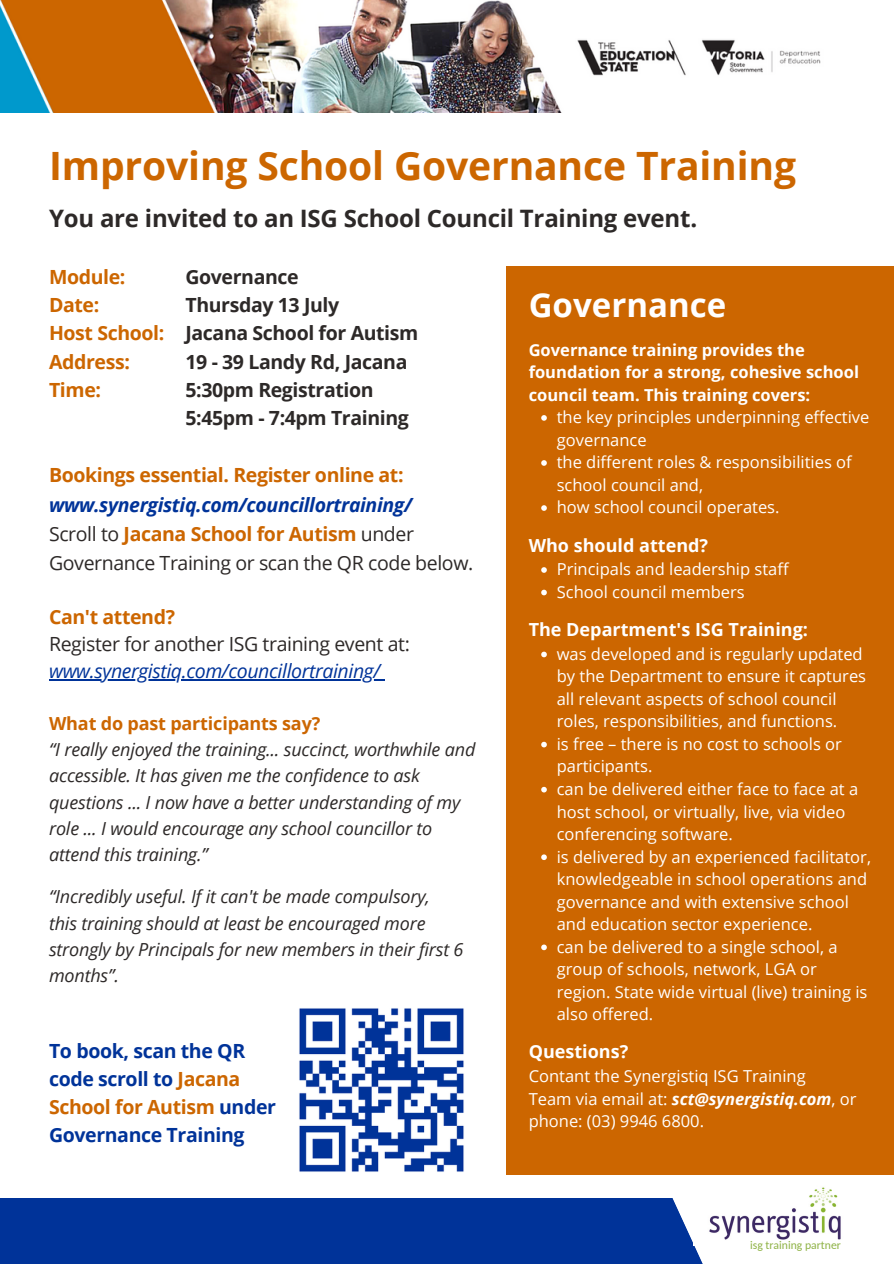
<style>
.page{position:relative;width:894px;height:1264px;background:#fff}
.page>*{position:absolute;margin:0;border:0;box-sizing:border-box;transform-origin:0 0}
.t1{font:700 39px "Open Sans";letter-spacing:-.005em;color:#c60}
.t2{font:700 33px "Open Sans";color:#fff}
.t3{font:700 24px "Open Sans";letter-spacing:-.01em;color:#2d2928}
.t4{font:700 19.5px "Open Sans";letter-spacing:-.02em;color:#2d2928}
.t5{font:700 19.5px "Open Sans";letter-spacing:-.02em;color:#c60}
.t6{font:italic 19.5px/27px "Open Sans";letter-spacing:-.02em;color:#039}
.t7{font:19.5px/29.2px "Open Sans";letter-spacing:-.02em;color:#2d2928}
.t8{font:700 19.5px/28.2px "Open Sans";letter-spacing:-.02em;color:#039}
.t9{font:italic 700 19.5px "Open Sans";letter-spacing:-.02em;color:#039}
.t10{font:italic 18px/26.2px "Open Sans";letter-spacing:-.01em;color:#2d2928}
.t11{font:700 18px "Open Sans";color:#fff}
.t12{font:700 18px "Open Sans";letter-spacing:-.01em;color:#cc6601}
.t13{font:16.5px/22.5px "Open Sans";color:#fff}
.t14{font:700 16.5px/22.5px "Open Sans";color:#fff}
.t15{font:11.7px "Carlito";color:#8eb245}
.s1{font-weight:700;color:#c60}
.s2{font-style:normal;color:#2d2928}
.s3{color:#c60}
.s4{font-weight:700;font-style:italic}
</style>
<div class="page">
<img style="left:0;top:0;width:821px;height:113px">
<img style="left:299px;top:1008px;width:165px;height:164px">
<div style="left:0;top:1190px;width:668px;height:73px;background:#039"></div>
<svg style="left:606px;top:1196px;width:97px;height:67px"></svg>
<div style="left:506px;top:267px;width:387px;height:908px;background:#c60"></div>
<div style="left:0;top:1175px;width:893px;height:21px;background:#fff"></div>
<img style="left:693px;top:1187px;width:148px;height:57px">
<svg style="left:541px;top:415px;width:5px;height:6px"></svg>
<svg style="left:541px;top:460px;width:5px;height:6px"></svg>
<svg style="left:541px;top:505px;width:5px;height:6px"></svg>
<svg style="left:541px;top:567px;width:5px;height:6px"></svg>
<svg style="left:541px;top:589px;width:5px;height:6px"></svg>
<svg style="left:541px;top:651px;width:5px;height:6px"></svg>
<svg style="left:541px;top:741px;width:5px;height:6px"></svg>
<svg style="left:541px;top:786px;width:5px;height:6px"></svg>
<svg style="left:541px;top:854px;width:5px;height:6px"></svg>
<svg style="left:541px;top:944px;width:5px;height:6px"></svg>
<hr style="left:49px;top:679px;width:330px;height:1px;background:#039">
<p class="t1" style="left:49px;top:138px;width:748px">Improving School Governance Training</p>
<p class="t3" style="left:49px;top:201px;width:649px">You are invited to an ISG School Council Training event.</p>
<p class="t5" style="left:49px;top:263px;width:78px">Module:</p>
<p class="t5" style="left:49px;top:291px;width:52px">Date:</p>
<p class="t5" style="left:49px;top:320px;width:117px">Host School:</p>
<p class="t5" style="left:49px;top:348px;width:82px">Address:</p>
<p class="t5" style="left:49px;top:376px;width:53px">Time:</p>
<p class="t4" style="left:185px;top:263px;width:115px">Governance</p>
<p class="t4" style="left:185px;top:291px;width:155px">Thursday 13 July</p>
<p class="t4" style="left:185px;top:320px;width:234px">Jacana School for Autism</p>
<p class="t4" style="left:185px;top:348px;width:223px">19 - 39 Landy Rd, Jacana</p>
<p class="t4" style="left:185px;top:376px;width:190px">5:30pm Registration</p>
<p class="t4" style="left:185px;top:404px;width:225px">5:45pm - 7:4pm Training</p>
<p class="t5" style="left:49px;top:461px;width:356px">Bookings essential. Register online at:</p>
<p class="t9" style="left:49px;top:491px;width:364px">www.synergistiq.com/councillortraining/</p>
<p class="t7" style="left:49px;top:519px;width:425px">Scroll to <span class="s1">Jacana School for Autism</span> under<br>Governance Training or scan the QR code below.</p>
<p class="t5" style="left:49px;top:603px;width:127px">Can't attend?</p>
<p class="t6" style="left:49px;top:630px;width:362px"><span class="s2">Register for another ISG training event at: </span>www.synergistiq.com/councillortraining/</p>
<p class="t12" style="left:49px;top:710px;width:273px">What do past participants say?</p>
<p class="t10" style="left:49px;top:736px;width:427px">“I really enjoyed the training... succinct, worthwhile and accessible. It has given me the confidence to ask questions ... I now have a better understanding of my role ... I would encourage any school councillor to attend this training.”</p>
<p class="t10" style="left:49px;top:883px;width:382px">“Incredibly useful. If it can't be made compulsory,</p>
<p class="t10" style="left:49px;top:909px;width:416px">this training should at least be encouraged more strongly by Principals for new members in their first 6 months”.</p>
<p class="t8" style="left:49px;top:1035px;width:228px">To book, scan the QR code scroll to <span class="s3">Jacana<br>School for Autism</span> under<br>Governance Training</p>
<p class="t2" style="left:528px;top:282px;width:199px">Governance</p>
<p class="t14" style="left:528px;top:338px;width:332px">Governance training provides the foundation for a strong, cohesive school council team. This training covers:</p>
<p class="t13" style="left:556px;top:405px;width:314px">the key principles underpinning effective governance</p>
<p class="t13" style="left:556px;top:450px;width:296px">the different roles &amp; responsibilities of school council and,</p>
<p class="t13" style="left:556px;top:495px;width:224px">how school council operates.</p>
<p class="t11" style="left:528px;top:532px;width:181px">Who should attend?</p>
<p class="t13" style="left:556px;top:557px;width:233px">Principals and leadership staff</p>
<p class="t13" style="left:556px;top:580px;width:189px">School council members</p>
<p class="t11" style="left:528px;top:616px;width:281px">The Department's ISG Training:</p>
<p class="t13" style="left:556px;top:642px;width:311px">was developed and is regularly updated by the Department to ensure it captures all relevant aspects of school council roles, responsibilities, and functions.</p>
<p class="t13" style="left:556px;top:732px;width:286px">is free – there is no cost to schools or participants.</p>
<p class="t13" style="left:556px;top:777px;width:303px">can be delivered either face to face at a host school, or virtually, live, via video conferencing software.</p>
<p class="t13" style="left:556px;top:845px;width:316px">is delivered by an experienced facilitator, knowledgeable in school operations and governance and with extensive school and education sector experience.</p>
<p class="t13" style="left:556px;top:935px;width:312px">can be delivered to a single school, a group of schools, network, LGA or region. State wide virtual (live) training is also offered.</p>
<p class="t11" style="left:528px;top:1039px;width:101px">Questions?</p>
<p class="t13" style="left:528px;top:1064px;width:278px">Contant the Synergistiq ISG Training</p>
<p class="t13" style="left:528px;top:1087px;width:329px">Team via email at: <span class="s4">sct@synergistiq.com</span>, or phone: (03) 9946 6800.</p>
<p class="t15" style="left:750px;top:1240px;width:92px">isg training partner</p>
</div>
